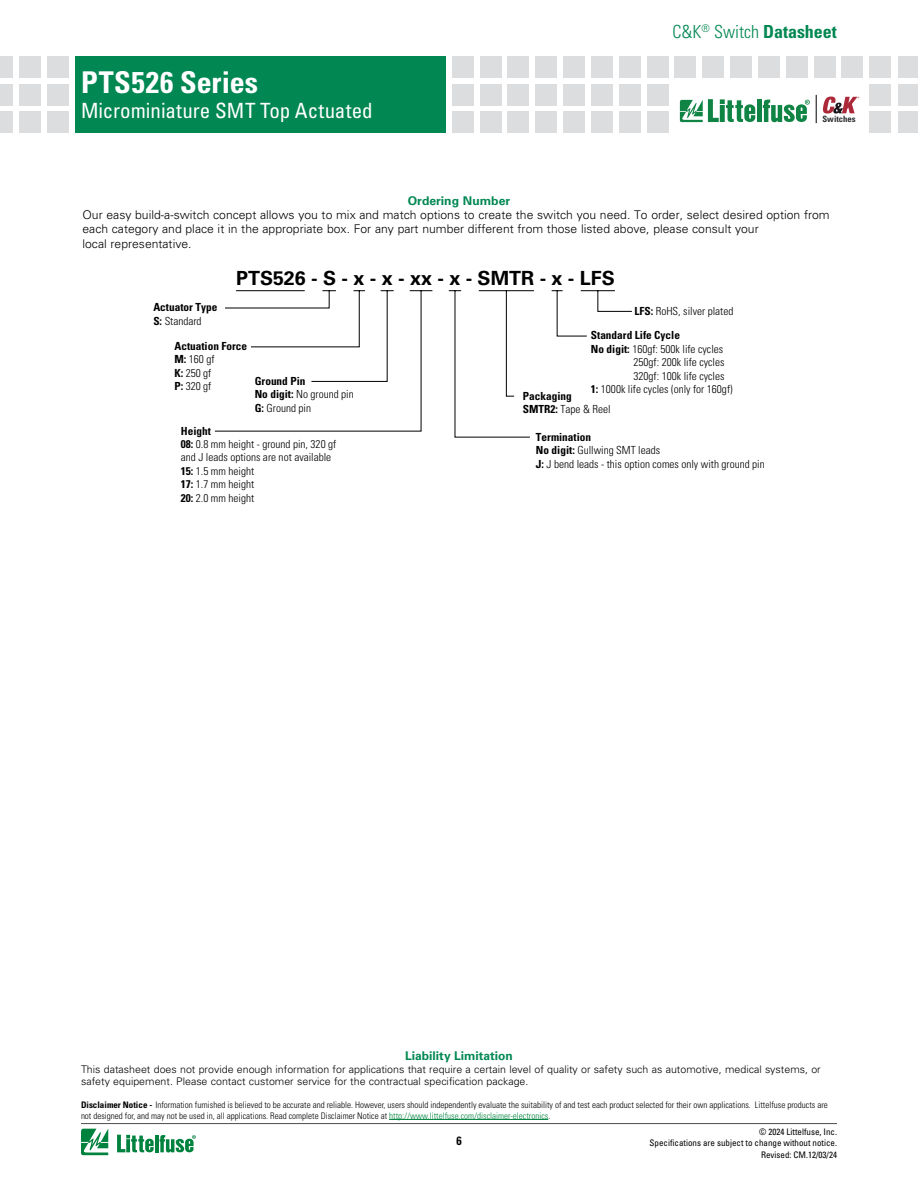
<style>
.page{position:relative;width:918px;height:1188px;background:#fff}
.page>*{position:absolute;margin:0;border:0;box-sizing:border-box;transform-origin:0 0}
.t1{font:700 condensed 30px "Univers LT Std";letter-spacing:.01em;color:#fff}
.t2{font:condensed 21px "Univers LT Std";color:#fff}
.t3{font:700 19.5px "Univers LT Std";color:#000}
.t4{font:300 condensed 18px "Univers LT Std";color:#008752}
.t5{font:300 12px/14.4px "Univers LT Std";color:#000}
.t6{font:700 12px "Univers LT Std";color:#008752}
.t7{font:700 condensed 12px "Univers LT Std";color:#000}
.t8{font:300 condensed 11.1px/13.4px "Univers LT Std";color:#000}
.t9{font:700 condensed 11.1px/13.4px "Univers LT Std";color:#000}
.t10{font:300 10.5px/12.6px "Univers LT Std";color:#000}
.t11{font:300 condensed 9px/10.8px "Univers LT Std";color:#000}
.t12{font:condensed 9px/10.8px "Univers LT Std";color:#000;text-align:right}
.t13{font:700 condensed 8.7px "Univers LT Std";color:#292c2f}
.s1{font-weight:700}
.s2{font-weight:300}
.s3{color:#00823f}
</style>
<div class="page">
<hr style="left:81px;top:1123px;width:756px;height:1px;background:#4d4d4f">
<svg style="left:81px;top:1129px;width:27px;height:26px"></svg>
<hr style="left:155px;top:1135px;width:3px;height:17px;background:#00823f">
<svg style="left:160px;top:1135px;width:36px;height:18px"></svg>
<svg style="left:117px;top:1135px;width:37px;height:17px"></svg>
<div style="left:75px;top:56px;width:371px;height:77px;background:#008752"></div>
<div style="left:47px;top:56px;width:21px;height:21px;background:#dcddde"></div>
<div style="left:47px;top:84px;width:21px;height:21px;background:#dcddde"></div>
<div style="left:47px;top:112px;width:21px;height:21px;background:#dcddde"></div>
<div style="left:19px;top:56px;width:21px;height:21px;background:#dcddde"></div>
<div style="left:19px;top:84px;width:21px;height:21px;background:#dcddde"></div>
<div style="left:19px;top:112px;width:21px;height:21px;background:#dcddde"></div>
<div style="left:0;top:56px;width:13px;height:21px;background:#dcddde"></div>
<div style="left:0;top:84px;width:13px;height:21px;background:#dcddde"></div>
<div style="left:0;top:112px;width:13px;height:21px;background:#dcddde"></div>
<div style="left:870px;top:56px;width:21px;height:21px;background:#dcddde"></div>
<div style="left:870px;top:84px;width:21px;height:21px;background:#dcddde"></div>
<div style="left:870px;top:112px;width:21px;height:21px;background:#dcddde"></div>
<div style="left:452px;top:56px;width:21px;height:21px;background:#dcddde"></div>
<div style="left:452px;top:84px;width:21px;height:21px;background:#dcddde"></div>
<div style="left:452px;top:112px;width:21px;height:21px;background:#dcddde"></div>
<div style="left:480px;top:56px;width:21px;height:21px;background:#dcddde"></div>
<div style="left:480px;top:84px;width:21px;height:21px;background:#dcddde"></div>
<div style="left:480px;top:112px;width:21px;height:21px;background:#dcddde"></div>
<div style="left:508px;top:56px;width:21px;height:21px;background:#dcddde"></div>
<div style="left:508px;top:84px;width:21px;height:21px;background:#dcddde"></div>
<div style="left:508px;top:112px;width:21px;height:21px;background:#dcddde"></div>
<div style="left:536px;top:56px;width:21px;height:21px;background:#dcddde"></div>
<div style="left:536px;top:84px;width:21px;height:21px;background:#dcddde"></div>
<div style="left:536px;top:112px;width:21px;height:21px;background:#dcddde"></div>
<div style="left:563px;top:56px;width:22px;height:21px;background:#dcddde"></div>
<div style="left:563px;top:84px;width:22px;height:21px;background:#dcddde"></div>
<div style="left:563px;top:112px;width:22px;height:21px;background:#dcddde"></div>
<div style="left:591px;top:56px;width:22px;height:21px;background:#dcddde"></div>
<div style="left:591px;top:84px;width:22px;height:21px;background:#dcddde"></div>
<div style="left:591px;top:112px;width:22px;height:21px;background:#dcddde"></div>
<div style="left:619px;top:56px;width:21px;height:21px;background:#dcddde"></div>
<div style="left:619px;top:84px;width:21px;height:21px;background:#dcddde"></div>
<div style="left:619px;top:112px;width:21px;height:21px;background:#dcddde"></div>
<div style="left:647px;top:56px;width:21px;height:21px;background:#dcddde"></div>
<div style="left:647px;top:84px;width:21px;height:21px;background:#dcddde"></div>
<div style="left:647px;top:112px;width:21px;height:21px;background:#dcddde"></div>
<div style="left:675px;top:56px;width:21px;height:21px;background:#dcddde"></div>
<div style="left:703px;top:56px;width:21px;height:21px;background:#dcddde"></div>
<div style="left:730px;top:56px;width:22px;height:21px;background:#dcddde"></div>
<div style="left:786px;top:56px;width:21px;height:21px;background:#dcddde"></div>
<div style="left:758px;top:56px;width:22px;height:21px;background:#dcddde"></div>
<div style="left:814px;top:56px;width:21px;height:21px;background:#dcddde"></div>
<div style="left:842px;top:56px;width:21px;height:21px;background:#dcddde"></div>
<div style="left:898px;top:56px;width:20px;height:21px;background:#dcddde"></div>
<div style="left:898px;top:84px;width:20px;height:21px;background:#dcddde"></div>
<div style="left:898px;top:112px;width:20px;height:21px;background:#dcddde"></div>
<svg style="left:816px;top:95px;width:1px;height:28px"></svg>
<svg style="left:823px;top:97px;width:36px;height:17px"></svg>
<hr style="left:757px;top:100px;width:4px;height:22px;background:#0f8444">
<svg style="left:763px;top:100px;width:47px;height:22px"></svg>
<svg style="left:680px;top:99px;width:75px;height:23px"></svg>
<svg style="left:215px;top:290px;width:417px;height:147px"></svg>
<hr style="left:389px;top:1119px;width:159px;height:1px;background:#00823f">
<h1 class="t1" style="left:81px;top:64px;width:179px">PTS526 Series</h1>
<h2 class="t2" style="left:81px;top:97px;width:293px">Microminiature SMT Top Actuated</h2>
<h3 class="t4" style="left:673px;top:21px;width:166px">C&amp;K<sup>®</sup> Switch <span class="s1">Datasheet</span></h3>
<p class="t13" style="left:822px;top:114px;width:35px">Switches</p>
<p class="t6" style="left:408px;top:193px;width:104px">Ordering Number</p>
<p class="t5" style="left:83px;top:208px;width:749px">Our easy build-a-switch concept allows you to mix and match options to create the switch you need. To order, select desired option from each category and place it in the appropriate box. For any part number different from those listed above, please consult your<br>local representative.</p>
<h3 class="t3" style="left:236px;top:266px;width:380px">PTS526 - S - x - x - xx - x - SMTR - x - LFS</h3>
<p class="t9" style="left:153px;top:301px;width:65px">Actuator Type<br>S: <span class="s2">Standard</span></p>
<p class="t9" style="left:174px;top:339px;width:74px">Actuation Force<br>M: <span class="s2">160 gf<br></span>K: <span class="s2">250 gf<br></span>P: <span class="s2">320 gf</span></p>
<p class="t9" style="left:591px;top:299px;width:144px;line-height:24.5px;text-indent:43px">LFS: <span class="s2">RoHS, silver plated<br></span>Standard Life Cycle</p>
<p class="t8" style="left:591px;top:342px;width:134px"><span class="s1">No digit:</span> 160gf: 500k life cycles</p>
<p class="t8" style="left:634px;top:356px;width:92px">250gf: 200k life cycles</p>
<p class="t8" style="left:634px;top:369px;width:92px">320gf: 100k life cycles</p>
<p class="t8" style="left:591px;top:382px;width:143px"><span class="s1">1:</span> 1000k life cycles (only for 160gf)</p>
<p class="t8" style="left:255px;top:374px;width:101px"><span class="s1">Ground Pin<br>No digit:</span> No ground pin<br><span class="s1">G:</span> Ground pin</p>
<p class="t9" style="left:523px;top:389px;width:89px">Packaging<br>SMTR2: <span class="s2">Tape &amp; Reel</span></p>
<p class="t8" style="left:181px;top:424px;width:157px"><span class="s1">Height<br>08:</span> 0.8 mm height - ground pin, 320 gf and J leads options are not available<br><span class="s1">15:</span> 1.5 mm height<br><span class="s1">17:</span> 1.7 mm height<br><span class="s1">20:</span> 2.0 mm height</p>
<p class="t8" style="left:536px;top:431px;width:230px"><span class="s1">Termination<br>No digit:</span> Gullwing SMT leads<br><span class="s1">J:</span> J bend leads - this option comes only with ground pin</p>
<p class="t6" style="left:405px;top:1049px;width:109px">Liability Limitation</p>
<p class="t10" style="left:81px;top:1063px;width:741px">This datasheet does not provide enough information for applications that require a certain level of quality or safety such as automotive, medical systems, or safety equipement. Please contact customer service for the contractual specification package.</p>
<p class="t11" style="left:81px;top:1099px;width:748px"><span class="s1">Disclaimer Notice -</span> Information furnished is believed to be accurate and reliable. However, users should independently evaluate the suitability of and test each product selected for their own applications. Littelfuse products are not designed for, and may not be used in, all applications. Read complete Disclaimer Notice at <span class="s3">http://www.littelfuse.com/disclaimer-electronics</span>.</p>
<p class="t7" style="left:456px;top:1133px;width:7px">6</p>
<p class="t12" style="left:650px;top:1126px;width:189px">© 2024 Littelfuse, Inc.<br>Specifications are subject to change without notice.</p>
<p class="t12" style="left:761px;top:1149px;width:77px">Revised: CM.12/03/24</p>
</div>
